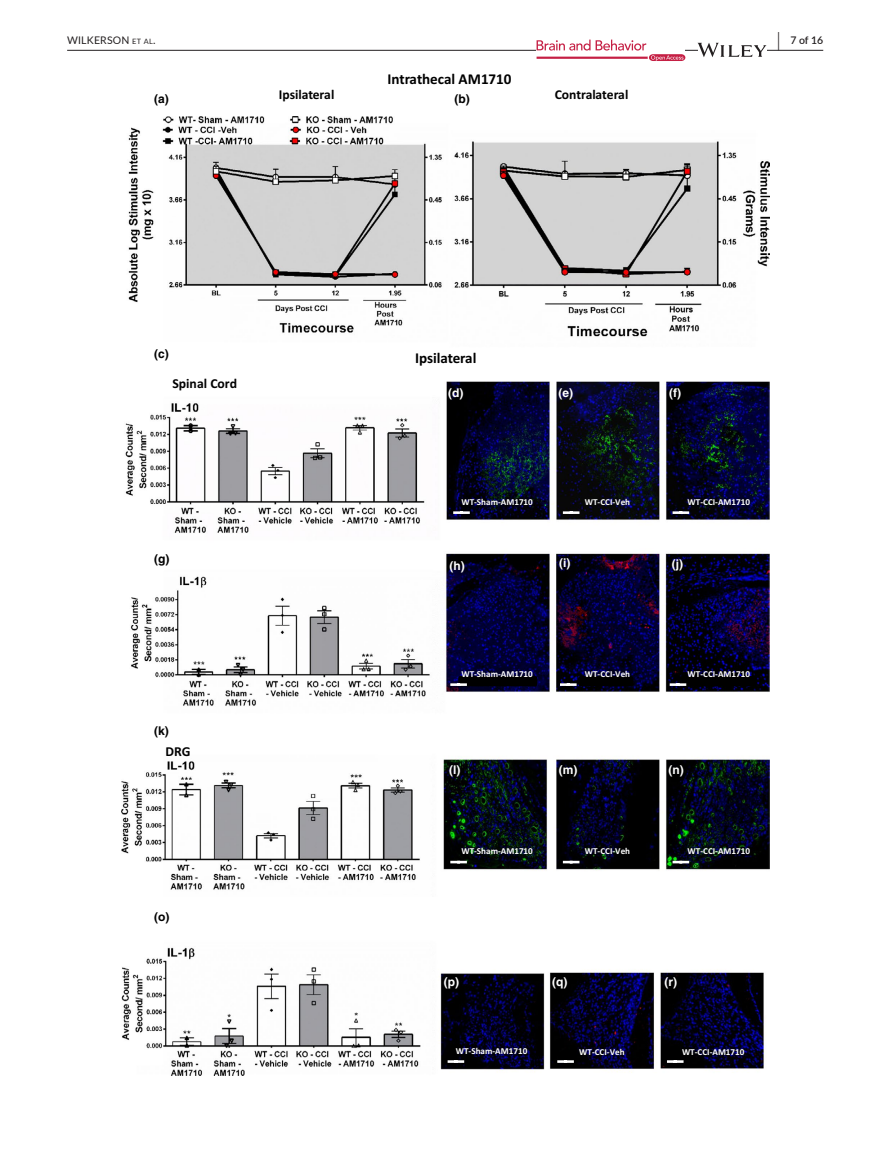
<style>
.page{position:relative;width:893px;height:1174px;background:#fff}
.page>*{position:absolute;margin:0;border:0;box-sizing:border-box;transform-origin:0 0}
.t1{font:600 19.5px "Lato";color:#231f20;scale:.48 1}
.t2{font:700 15.15px "Calibri";color:#000}
.t3{font:700 13.65px "Calibri";color:#000}
.t4{font:700 12px "Helvetica";color:#fff}
.t5{font:700 12px "Helvetica";color:#000}
.t6{font:10.5px "Lato";letter-spacing:.02em;color:#231f20}
.t7{font:600 10.5px "Lato";color:#231f20}
.t8{font:700 9.15px "Calibri";color:#fff}
.s1{font-size:7.35px}
</style>
<div class="page">
<hr style="left:67px;top:50px;width:756px;height:1px;background:#231f20">
<svg style="left:537px;top:40px;width:148px;height:21px"></svg>
<svg style="left:697px;top:43px;width:69px;height:14px"></svg>
<img style="left:121px;top:116px;width:648px;height:959px">
<svg style="left:453px;top:511px;width:17px;height:3px"></svg>
<svg style="left:563px;top:511px;width:16px;height:3px"></svg>
<svg style="left:673px;top:511px;width:16px;height:3px"></svg>
<div style="left:579px;top:676px;width:54px;height:10px;background:#000"></div>
<div style="left:681px;top:676px;width:75px;height:10px;background:#000"></div>
<div style="left:458px;top:676px;width:79px;height:10px;background:#000"></div>
<svg style="left:450px;top:683px;width:17px;height:3px"></svg>
<svg style="left:560px;top:683px;width:17px;height:3px"></svg>
<svg style="left:670px;top:683px;width:16px;height:3px"></svg>
<svg style="left:563px;top:860px;width:16px;height:3px"></svg>
<svg style="left:450px;top:860px;width:17px;height:3px"></svg>
<svg style="left:673px;top:860px;width:16px;height:3px"></svg>
<svg style="left:557px;top:1060px;width:17px;height:2px"></svg>
<svg style="left:448px;top:1060px;width:16px;height:2px"></svg>
<svg style="left:667px;top:1060px;width:16px;height:2px"></svg>
<h1 class="t1" style="left:778px;top:26px;width:7px">|</h1>
<p class="t6" style="left:67px;top:33px;width:90px">WILKERSON <span class="s1">et al</span>.</p>
<p class="t7" style="left:790px;top:33px;width:34px">7 of 16</p>
<h2 class="t2" style="left:387px;top:69px;width:126px">Intrathecal AM1710</h2>
<h3 class="t3" style="left:279px;top:86px;width:57px">Ipsilateral</h3>
<h3 class="t3" style="left:555px;top:86px;width:75px">Contralateral</h3>
<h3 class="t5" style="left:154px;top:91px;width:16px">(a)</h3>
<h3 class="t5" style="left:455px;top:91px;width:17px">(b)</h3>
<h3 class="t5" style="left:154px;top:346px;width:16px">(c)</h3>
<h3 class="t3" style="left:172px;top:375px;width:66px">Spinal Cord</h3>
<h3 class="t5" style="left:154px;top:552px;width:17px">(g)</h3>
<h3 class="t5" style="left:154px;top:723px;width:16px">(k)</h3>
<h3 class="t3" style="left:166px;top:742px;width:26px">DRG</h3>
<h3 class="t5" style="left:154px;top:910px;width:17px">(o)</h3>
<h2 class="t2" style="left:415px;top:348px;width:63px">Ipsilateral</h2>
<h3 class="t4" style="left:448px;top:385px;width:17px">(d)</h3>
<h3 class="t4" style="left:559px;top:385px;width:16px">(e)</h3>
<h3 class="t4" style="left:669px;top:385px;width:13px">(f)</h3>
<p class="t8" style="left:461px;top:496px;width:73px">WT-Sham-AM1710</p>
<p class="t8" style="left:585px;top:496px;width:47px">WT-CCI-Veh</p>
<p class="t8" style="left:688px;top:496px;width:64px">WT-CCI-AM1710</p>
<h3 class="t4" style="left:449px;top:558px;width:17px">(h)</h3>
<h3 class="t4" style="left:559px;top:555px;width:13px">(i)</h3>
<h3 class="t4" style="left:672px;top:556px;width:13px">(j)</h3>
<p class="t8" style="left:461px;top:668px;width:73px">WT-Sham-AM1710</p>
<p class="t8" style="left:585px;top:668px;width:47px">WT-CCI-Veh</p>
<p class="t8" style="left:688px;top:668px;width:64px">WT-CCI-AM1710</p>
<h3 class="t4" style="left:449px;top:763px;width:13px">(l)</h3>
<h3 class="t4" style="left:559px;top:763px;width:20px">(m)</h3>
<h3 class="t4" style="left:669px;top:763px;width:17px">(n)</h3>
<p class="t8" style="left:461px;top:845px;width:73px">WT-Sham-AM1710</p>
<p class="t8" style="left:585px;top:845px;width:47px">WT-CCI-Veh</p>
<p class="t8" style="left:688px;top:845px;width:64px">WT-CCI-AM1710</p>
<h3 class="t4" style="left:444px;top:974px;width:17px">(p)</h3>
<h3 class="t4" style="left:552px;top:974px;width:17px">(q)</h3>
<h3 class="t4" style="left:665px;top:974px;width:14px">(r)</h3>
<p class="t8" style="left:456px;top:1044px;width:73px">WT-Sham-AM1710</p>
<p class="t8" style="left:579px;top:1046px;width:47px">WT-CCI-Veh</p>
<p class="t8" style="left:682px;top:1046px;width:64px">WT-CCI-AM1710</p>
</div>
